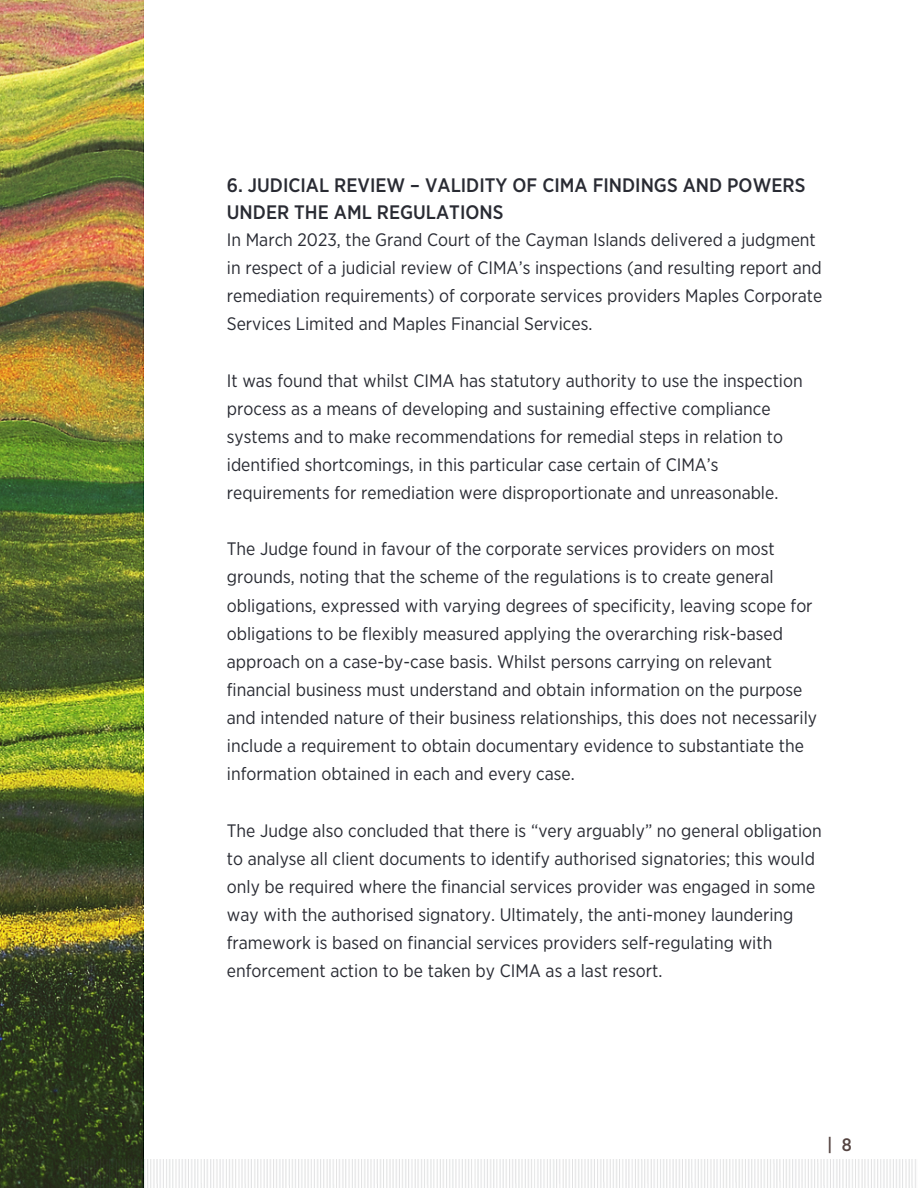
<style>
.page{position:relative;width:918px;height:1188px;background:#fff}
.page>*{position:absolute;margin:0;border:0;box-sizing:border-box;transform-origin:0 0}
.t1{font:500 19.5px/27px "Gotham Narrow";color:#292b33}
.t2{font:18px/28.2px "Gotham Narrow";color:#292b33}
.t3{font:500 18px "Gotham Narrow";color:#544441}
</style>
<div class="page">
<img style="left:1px;top:0;width:142px;height:1188px">
<img style="left:68px;top:1160px;width:848px;height:28px">
<p class="t1" style="left:227px;top:173px;width:580px">6. JUDICIAL REVIEW – VALIDITY OF CIMA FINDINGS AND POWERS<br>UNDER THE AML REGULATIONS</p>
<p class="t2" style="left:227px;top:226px;width:597px">In March 2023, the Grand Court of the Cayman Islands delivered a judgment in respect of a judicial review of CIMA’s inspections (and resulting report and remediation requirements) of corporate services providers Maples Corporate Services Limited and Maples Financial Services.</p>
<p class="t2" style="left:227px;top:367px;width:577px">It was found that whilst CIMA has statutory authority to use the inspection process as a means of developing and sustaining effective compliance systems and to make recommendations for remedial steps in relation to identified shortcomings, in this particular case certain of CIMA’s requirements for remediation were disproportionate and unreasonable.</p>
<p class="t2" style="left:227px;top:536px;width:592px">The Judge found in favour of the corporate services providers on most grounds, noting that the scheme of the regulations is to create general obligations, expressed with varying degrees of specificity, leaving scope for obligations to be flexibly measured applying the overarching risk-based approach on a case-by-case basis. Whilst persons carrying on relevant financial business must understand and obtain information on the purpose and intended nature of their business relationships, this does not necessarily include a requirement to obtain documentary evidence to substantiate the information obtained in each and every case.</p>
<p class="t2" style="left:227px;top:817px;width:597px">The Judge also concluded that there is “very arguably” no general obligation to analyse all client documents to identify authorised signatories; this would only be required where the financial services provider was engaged in some way with the authorised signatory. Ultimately, the anti-money laundering framework is based on financial services providers self-regulating with enforcement action to be taken by CIMA as a last resort.</p>
<p class="t3" style="left:827px;top:1137px;width:26px">| 8</p>
</div>
